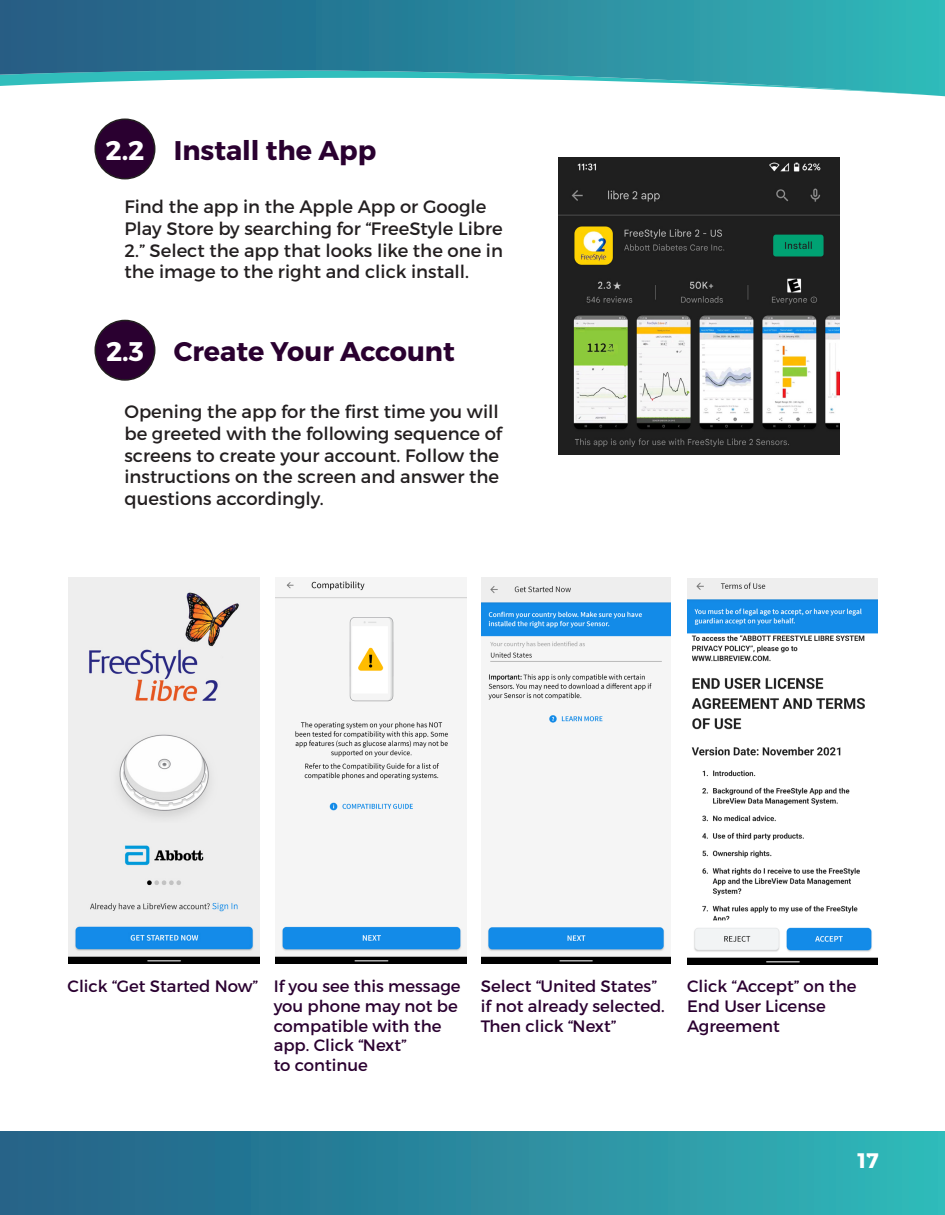
<style>
.page{position:relative;width:945px;height:1215px;background:#fff}
.page>*{position:absolute;margin:0;border:0;box-sizing:border-box;transform-origin:0 0}
.t1{font:27px "Trueno Bd";color:#2a0030}
.t2{font:27px "Trueno Bd";color:#fff}
.t3{font:21px "Trueno Bd";color:#fff}
.t4{font:18px/21.6px "Trueno Rg";color:#231f20}
.t5{font:16.5px/19.8px "Trueno Rg";color:#2a0030}
</style>
<div class="page">
<svg style="left:0;top:0;width:945px;height:96px"></svg>
<div style="left:0;top:1131px;width:945px;height:84px;background:linear-gradient(to right,#235f86,#31b8b9)"></div>
<div style="left:95px;top:119px;width:60px;height:60px;background:#2a0030;border-radius:50%"></div>
<div style="left:95px;top:118px;width:60px;height:61px;border:2px solid #231f20;border-radius:50%"></div>
<div style="left:95px;top:320px;width:60px;height:60px;background:#2a0030;border-radius:50%"></div>
<div style="left:95px;top:320px;width:60px;height:61px;border:2px solid #231f20;border-radius:50%"></div>
<img style="left:559px;top:157px;width:281px;height:298px">
<img style="left:68px;top:578px;width:192px;height:386px">
<img style="left:276px;top:581px;width:190px;height:383px">
<img style="left:481px;top:578px;width:190px;height:386px">
<img style="left:687px;top:578px;width:191px;height:386px">
<p class="t2" style="left:106px;top:134px;width:40px">2.2</p>
<p class="t1" style="left:174px;top:134px;width:204px">Install the App</p>
<p class="t4" style="left:124px;top:196px;width:380px">Find the app in the Apple App or Google Play Store by searching for “FreeStyle Libre 2.” Select the app that looks like the one in the image to the right and click install.</p>
<p class="t2" style="left:106px;top:335px;width:39px">2.3</p>
<p class="t1" style="left:174px;top:335px;width:283px">Create Your Account</p>
<p class="t4" style="left:124px;top:401px;width:379px">Opening the app for the first time you will be greeted with the following sequence of screens to create your account. Follow the instructions on the screen and answer the questions accordingly.</p>
<p class="t5" style="left:68px;top:976px;width:192px">Click “Get Started Now”</p>
<p class="t5" style="left:274px;top:976px;width:188px">If you see this message you phone may not be compatible with the app. Click “Next”</p>
<p class="t5" style="left:274px;top:1055px;width:96px">to continue</p>
<p class="t5" style="left:481px;top:976px;width:186px">Select “United States” if not already selected.<br>Then click “Next”</p>
<p class="t5" style="left:687px;top:976px;width:171px">Click “Accept” on the<br>End User License<br>Agreement</p>
<p class="t3" style="left:858px;top:1148px;width:23px">17</p>
</div>
